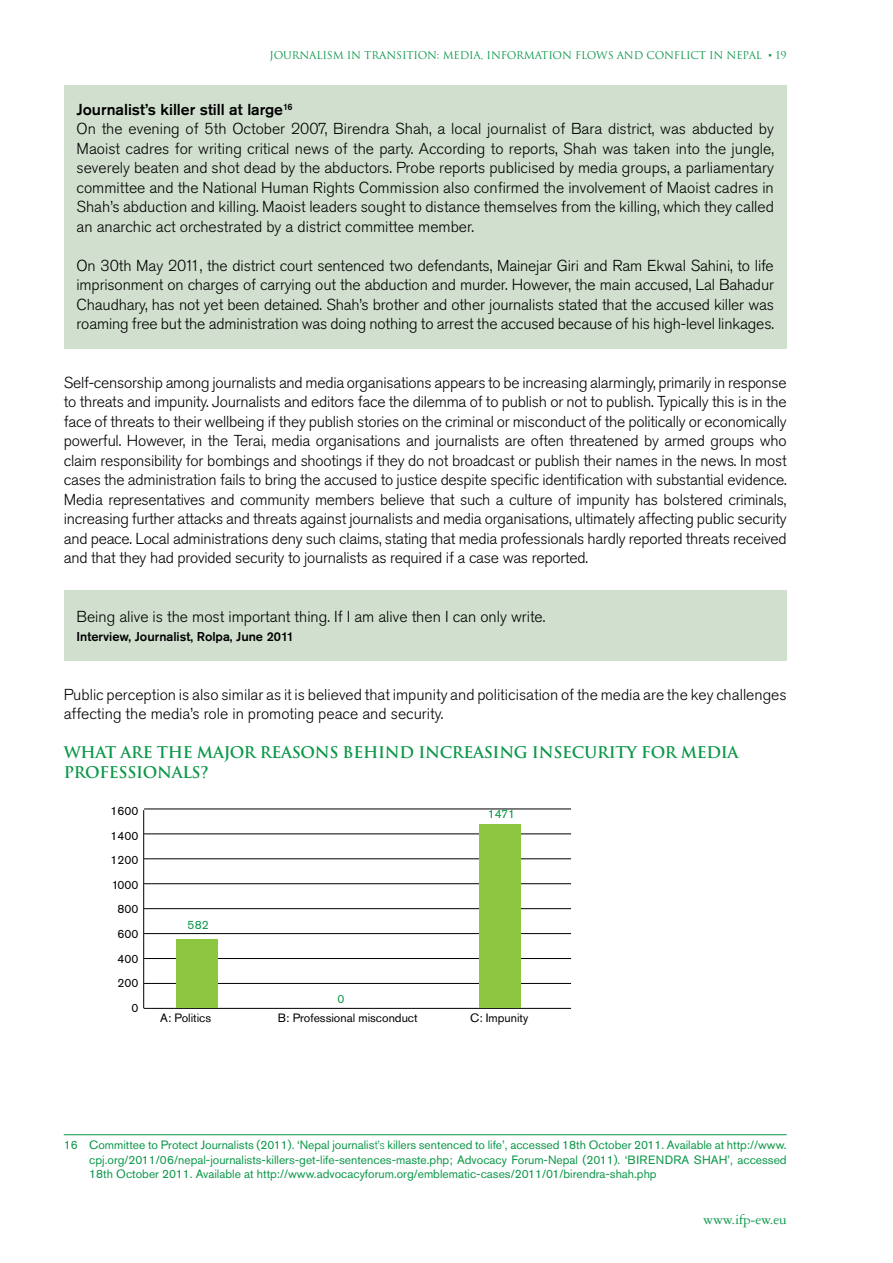
<style>
.page{position:relative;width:893px;height:1263px;background:#fff}
.page>*{position:absolute;margin:0;border:0;box-sizing:border-box;transform-origin:0 0}
.t1{font:300 15.75px/19.5px "Akzidenz Grotesk Pro";color:#000;text-align:justify}
.t2{font:700 15.75px/19.5px "Trajan";letter-spacing:-.02em;color:#0b9748}
.t3{font:15px "Garamond Three";letter-spacing:-.01em;color:#0b9748}
.t4{font:500 12.75px "Akzidenz Grotesk Pro";color:#000}
.t5{font:12px/14.4px "Akzidenz Grotesk Pro";color:#0b9748;text-align:justify}
.t6{font:12px/24.6px "Akzidenz Grotesk Pro";color:#000;text-align:right}
.t7{font:10.5px "Trajan";letter-spacing:-.015em;color:#0b9748}
.s1{font-family:"Akzidenz Grotesk Pro";font-weight:300}
.s2{font-weight:500}
.s3{font-weight:300}
</style>
<div class="page">
<hr style="left:64px;top:1134px;width:723px;height:1px;background:#0b9748">
<div style="left:64px;top:85px;width:723px;height:264px;background:#d1e0ce"></div>
<div style="left:64px;top:590px;width:723px;height:71px;background:#d1e0ce"></div>
<hr style="left:143px;top:810px;width:1px;height:198px;background:#000">
<hr style="left:144px;top:1008px;width:427px;height:1px;background:#000">
<hr style="left:144px;top:983px;width:427px;height:1px;background:#000">
<hr style="left:144px;top:958px;width:427px;height:1px;background:#000">
<hr style="left:144px;top:933px;width:427px;height:1px;background:#000">
<hr style="left:144px;top:908px;width:427px;height:1px;background:#000">
<hr style="left:144px;top:883px;width:427px;height:1px;background:#000">
<hr style="left:144px;top:858px;width:427px;height:1px;background:#000">
<hr style="left:144px;top:833px;width:427px;height:1px;background:#000">
<hr style="left:144px;top:808px;width:427px;height:1px;background:#000">
<div style="left:176px;top:939px;width:42px;height:69px;background:#8dc63f"></div>
<div style="left:479px;top:824px;width:41px;height:184px;background:#8dc63f"></div>
<p class="t7" style="left:270px;top:49px;width:519px">JOURNALISM IN TRANSITION: MEDIA, INFORMATION FLOWS AND CONFLICT IN NEPAL <span class="s1">•</span> 19</p>
<p class="t1" style="left:77px;top:100px;width:699px;text-align:left"><span class="s2">Journalist’s killer still at large</span><sup>16<br></sup>On the evening of 5th October 2007, Birendra Shah, a local journalist of Bara district, was abducted by Maoist cadres for writing critical news of the party. According to reports, Shah was taken into the jungle, severely beaten and shot dead by the abductors. Probe reports publicised by media groups, a parliamentary committee and the National Human Rights Commission also confirmed the involvement of Maoist cadres in Shah’s abduction and killing. Maoist leaders sought to distance themselves from the killing, which they called an anarchic act orchestrated by a district committee member.</p>
<p class="t1" style="left:77px;top:256px;width:699px">On 30th May 2011, the district court sentenced two defendants, Mainejar Giri and Ram Ekwal Sahini, to life imprisonment on charges of carrying out the abduction and murder. However, the main accused, Lal Bahadur Chaudhary, has not yet been detained. Shah’s brother and other journalists stated that the accused killer was roaming free but the administration was doing nothing to arrest the accused because of his high-level linkages.</p>
<p class="t1" style="left:64px;top:373px;width:724px">Self-censorship among journalists and media organisations appears to be increasing alarmingly, primarily in response to threats and impunity. Journalists and editors face the dilemma of to publish or not to publish. Typically this is in the face of threats to their wellbeing if they publish stories on the criminal or misconduct of the politically or economically powerful. However, in the Terai, media organisations and journalists are often threatened by armed groups who claim responsibility for bombings and shootings if they do not broadcast or publish their names in the news. In most cases the administration fails to bring the accused to justice despite specific identification with substantial evidence.<br>Media representatives and community members believe that such a culture of impunity has bolstered criminals, increasing further attacks and threats against journalists and media organisations, ultimately affecting public security and peace. Local administrations deny such claims, stating that media professionals hardly reported threats received and that they had provided security to journalists as required if a case was reported.</p>
<p class="t1" style="left:77px;top:607px;width:470px">Being alive is the most important thing. If I am alive then I can only write.</p>
<p class="t4" style="left:77px;top:629px;width:219px">Interview, Journalist, Rolpa, June 2011</p>
<p class="t1" style="left:64px;top:685px;width:724px">Public perception is also similar as it is believed that impunity and politicisation of the media are the key challenges affecting the media’s role in promoting peace and security.</p>
<p class="t2" style="left:64px;top:743px;width:676px">WHAT ARE THE MAJOR REASONS BEHIND INCREASING INSECURITY FOR MEDIA<br>PROFESSIONALS?</p>
<p class="t6" style="left:110px;top:799px;width:30px">1600<br>1400<br>1200<br>1000<br>800<br>600<br>400<br>200<br>0</p>
<p class="t6" style="left:160px;top:1005px;width:53px">A: Politics</p>
<p class="t6" style="left:278px;top:1005px;width:141px">B: Professional misconduct</p>
<p class="t6" style="left:470px;top:1005px;width:60px">C: Impunity</p>
<p class="t5" style="left:488px;top:807px;width:29px">1471</p>
<p class="t5" style="left:188px;top:917px;width:23px">582</p>
<p class="t5" style="left:337px;top:992px;width:8px">0</p>
<p class="t5" style="left:89px;top:1138px;width:699px;text-indent:-26px">16 Committee to Protect Journalists (2011). ‘Nepal journalis<span class="s3">t’s</span> killers sentenced to life’, accessed 18th October 2011. Available at http://www. cpj.org/2011/06/nepal-journalists-killers-get-life-sentences-maste.php; Advocacy Forum-Nepal (2011). ‘BIRENDRA SHAH’, accessed 18th October 2011. Available at http://www.advocacyforum.org/emblematic-cases/2011/01/birendra-shah.php</p>
<p class="t3" style="left:703px;top:1211px;width:85px">www.ifp-ew.eu</p>
</div>
